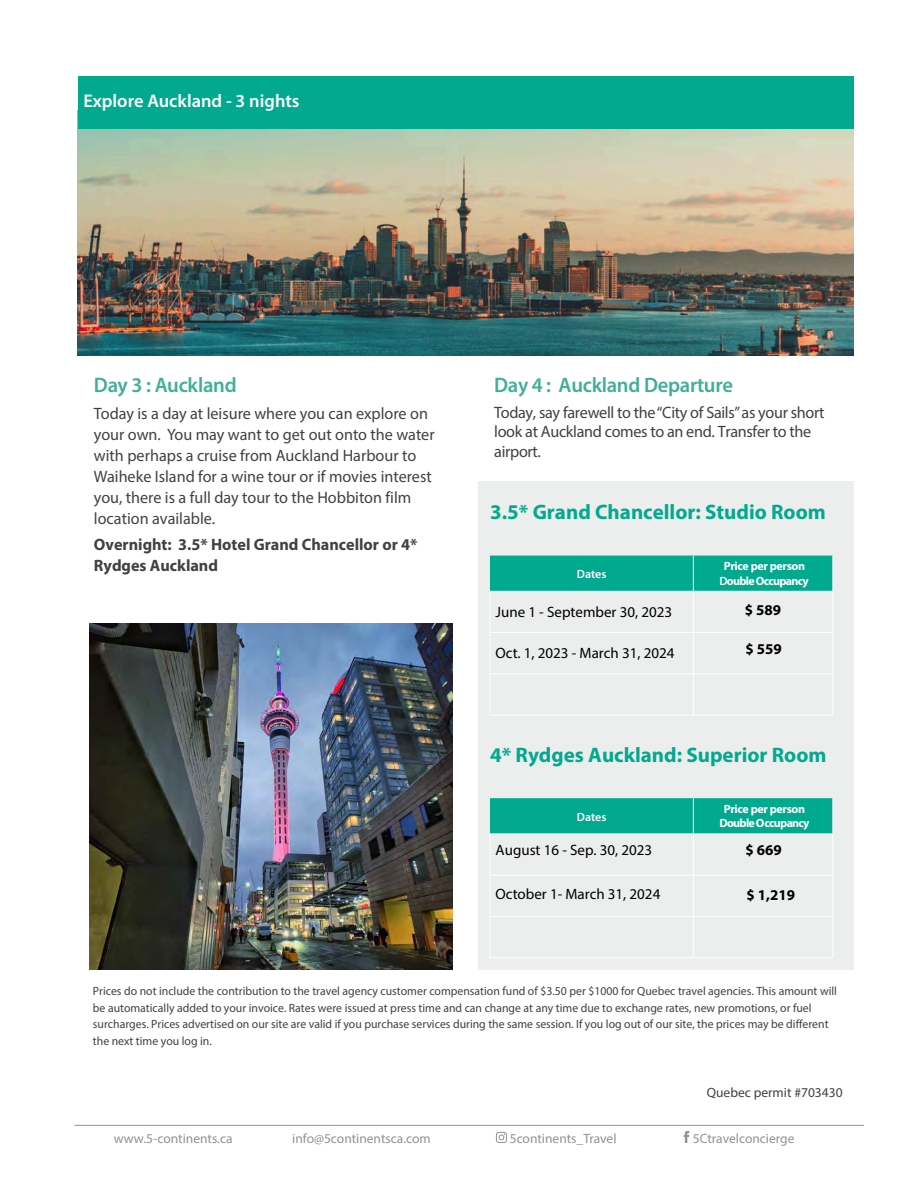
<style>
.page{position:relative;width:918px;height:1188px;background:#fff}
.page>*{position:absolute;margin:0;border:0;box-sizing:border-box;transform-origin:0 0}
.t1{font:700 21px "Myriad Pro";color:#01a98e}
.t2{font:600 21px "Myriad Pro";letter-spacing:-.015em;color:#40af97}
.t3{font:600 18.3px "Myriad Pro";color:#fff}
.t4{font:16.5px/21px "Myriad Pro";color:#414042}
.t5{font:16.5px/19.5px "Myriad Pro";letter-spacing:-.02em;color:#414042}
.t6{font:700 16.5px/21px "Myriad Pro";color:#414042}
.t7{font:15px "Myriad Pro";color:#000}
.t8{font:700 15px "Myriad Pro";color:#000}
.t9{font:13.5px "Myriad Pro";color:#929293}
.t10{font:13.5px "Myriad Pro";color:#414042}
.t11{font:12px/16.5px "Myriad Pro";color:#414042}
.t12{font:700 12px/15px "Myriad Pro";letter-spacing:-.06em;color:#fff;text-align:center}
.t13{font:600 12px "Myriad Pro";letter-spacing:-.005em;color:#fff}
.s1{font-weight:600}
</style>
<div class="page">
<div style="left:478px;top:481px;width:376px;height:488px;background:#eceded"></div>
<img style="left:78px;top:128px;width:775px;height:227px">
<div style="left:78px;top:76px;width:776px;height:52px;background:#01a98e"></div>
<svg style="left:496px;top:1132px;width:11px;height:11px"></svg>
<svg style="left:684px;top:1131px;width:5px;height:12px"></svg>
<hr style="left:75px;top:1125px;width:789px;height:1px;background:#929293">
<img style="left:89px;top:623px;width:364px;height:346px">
<div style="left:490px;top:556px;width:342px;height:35px;background:#01a98e"></div>
<hr style="left:693px;top:556px;width:1px;height:35px;background:#fff">
<hr style="left:832px;top:556px;width:1px;height:35px;background:#fff">
<hr style="left:490px;top:591px;width:203px;height:1px;background:#fff">
<hr style="left:693px;top:591px;width:140px;height:1px;background:#fff">
<hr style="left:490px;top:632px;width:203px;height:1px;background:#fff">
<hr style="left:693px;top:632px;width:140px;height:1px;background:#fff">
<hr style="left:490px;top:673px;width:203px;height:1px;background:#fff">
<hr style="left:693px;top:673px;width:140px;height:1px;background:#fff">
<hr style="left:693px;top:715px;width:140px;height:1px;background:#fff">
<hr style="left:490px;top:592px;width:1px;height:40px;background:#fff">
<hr style="left:490px;top:633px;width:1px;height:40px;background:#fff">
<hr style="left:490px;top:674px;width:1px;height:41px;background:#fff">
<hr style="left:490px;top:715px;width:203px;height:1px;background:#fff">
<hr style="left:693px;top:592px;width:1px;height:40px;background:#fff">
<hr style="left:832px;top:592px;width:1px;height:40px;background:#fff">
<hr style="left:693px;top:633px;width:1px;height:40px;background:#fff">
<hr style="left:832px;top:633px;width:1px;height:40px;background:#fff">
<hr style="left:693px;top:674px;width:1px;height:41px;background:#fff">
<hr style="left:832px;top:674px;width:1px;height:41px;background:#fff">
<div style="left:490px;top:798px;width:342px;height:36px;background:#01a98e"></div>
<hr style="left:693px;top:798px;width:1px;height:36px;background:#fff">
<hr style="left:832px;top:798px;width:1px;height:36px;background:#fff">
<hr style="left:490px;top:834px;width:203px;height:1px;background:#fff">
<hr style="left:693px;top:834px;width:140px;height:1px;background:#fff">
<hr style="left:490px;top:875px;width:203px;height:1px;background:#fff">
<hr style="left:693px;top:875px;width:140px;height:1px;background:#fff">
<hr style="left:490px;top:916px;width:203px;height:1px;background:#fff">
<hr style="left:693px;top:916px;width:140px;height:1px;background:#fff">
<hr style="left:693px;top:957px;width:140px;height:1px;background:#fff">
<hr style="left:490px;top:834px;width:1px;height:41px;background:#fff">
<hr style="left:490px;top:876px;width:1px;height:40px;background:#fff">
<hr style="left:490px;top:917px;width:1px;height:40px;background:#fff">
<hr style="left:490px;top:957px;width:203px;height:1px;background:#fff">
<hr style="left:693px;top:834px;width:1px;height:41px;background:#fff">
<hr style="left:832px;top:834px;width:1px;height:41px;background:#fff">
<hr style="left:693px;top:876px;width:1px;height:40px;background:#fff">
<hr style="left:832px;top:876px;width:1px;height:40px;background:#fff">
<hr style="left:693px;top:917px;width:1px;height:40px;background:#fff">
<hr style="left:832px;top:917px;width:1px;height:40px;background:#fff">
<h2 class="t3" style="left:83px;top:89px;width:218px">Explore Auckland - 3 nights</h2>
<h1 class="t2" style="left:94px;top:371px;width:144px">Day 3 : Auckland</h1>
<p class="t4" style="left:94px;top:403px;width:342px">Today is a day at leisure where you can explore on your own. You may want to get out onto the water with perhaps a cruise from Auckland Harbour to Waiheke Island for a wine tour or if movies interest you, there is a full day tour to the Hobbiton film location available.</p>
<h3 class="t6" style="left:94px;top:534px;width:325px">Overnight: 3.5* Hotel Grand Chancellor or 4*<br>Rydges Auckland</h3>
<h1 class="t2" style="left:494px;top:371px;width:240px">Day 4 : Auckland Departure</h1>
<h3 class="t5" style="left:494px;top:402px;width:332px">Today, say farewell to the“City of Sails” as your short look at Auckland comes to an end. Transfer to the airport.</h3>
<h1 class="t1" style="left:490px;top:500px;width:337px">3.5* Grand Chancellor: Studio Room</h1>
<p class="t13" style="left:577px;top:566px;width:31px">Dates</p>
<p class="t12" style="left:719px;top:559px;width:91px">Price per person<br><span class="s1">D</span>ouble Occupancy</p>
<p class="t7" style="left:496px;top:602px;width:178px">June 1 - September 30, 2023</p>
<p class="t8" style="left:745px;top:601px;width:38px">$ 589</p>
<p class="t7" style="left:496px;top:644px;width:180px">Oct. 1, 2023 - March 31, 2024</p>
<p class="t8" style="left:745px;top:640px;width:38px">$ 559</p>
<h1 class="t1" style="left:490px;top:742px;width:338px">4* Rydges Auckland: Superior Room</h1>
<p class="t13" style="left:577px;top:809px;width:31px">Dates</p>
<p class="t12" style="left:719px;top:801px;width:92px;line-height:14.4px">Price per person<br>Double Occupancy</p>
<p class="t7" style="left:496px;top:840px;width:158px">August 16 - Sep. 30, 2023</p>
<p class="t8" style="left:745px;top:841px;width:38px">$ 669</p>
<p class="t7" style="left:496px;top:885px;width:166px">October 1- March 31, 2024</p>
<p class="t8" style="left:746px;top:886px;width:50px">$ 1,219</p>
<p class="t11" style="left:93px;top:983px;width:746px">Prices do not include the contribution to the travel agency customer compensation fund of $3.50 per $1000 for Quebec travel agencies. This amount will be automatically added to your invoice. Rates were issued at press time and can change at any time due to exchange rates, new promotions, or fuel surcharges. Prices advertised on our site are valid if you purchase services during the same session. If you log out of our site, the prices may be different the next time you log in.</p>
<p class="t10" style="left:707px;top:1084px;width:137px">Quebec permit #703430</p>
<p class="t9" style="left:114px;top:1130px;width:120px">www.5-continents.ca</p>
<p class="t9" style="left:292px;top:1130px;width:140px">info@5continentsca.com</p>
<p class="t9" style="left:510px;top:1130px;width:108px">5continents_Travel</p>
<p class="t9" style="left:693px;top:1130px;width:103px">5Ctravelconcierge</p>
</div>
